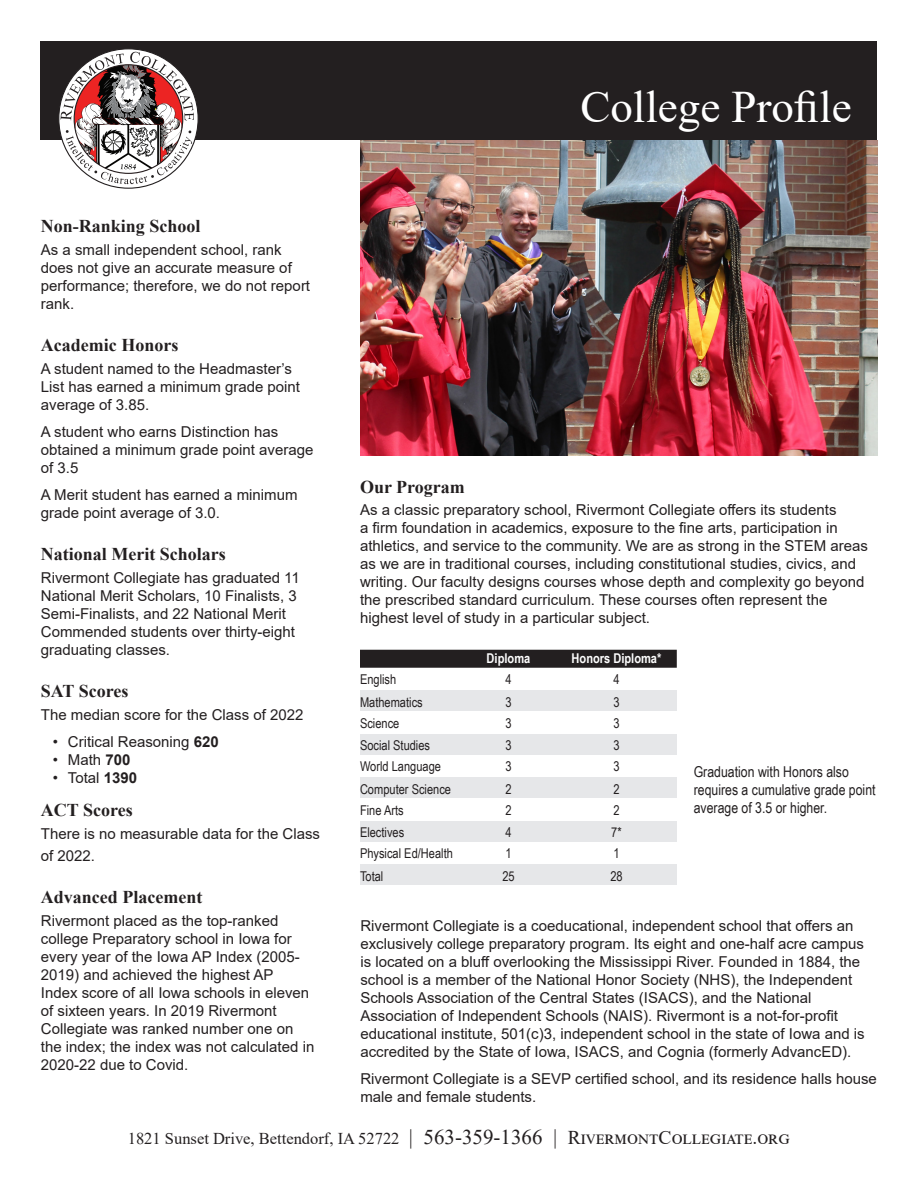
<style>
.page{position:relative;width:918px;height:1188px;background:#fff}
.page>*{position:absolute;margin:0;border:0;box-sizing:border-box;transform-origin:0 0}
.t1{font:45px "Times New Roman";color:#fff}
.Level_1_hd{font:700 18px "Times New Roman";color:#231f20}
.t2{font:16.5px "Times New Roman";color:#231f20}
.Body_Text{font:15px/18px "Arial";color:#231f20}
.Body_Text-2{font:15px/18px "Arial Narrow";color:#231f20}
.Table_2{font:13.5px "Arial Narrow";color:#231f20}
.Table_1{font:13.5px "Arial Narrow";color:#231f20}
.Table_Head{font:700 13.5px "Arial Narrow";color:#fff}
.s1{font-weight:700}
.s2{font-size:21px}
.s3{font-size:19.5px}
</style>
<div class="page">
<img style="left:360px;top:141px;width:517px;height:314px">
<div style="left:360px;top:650px;width:317px;height:18px;background:#231f20"></div>
<div style="left:360px;top:690px;width:317px;height:21px;background:#e6e7e9"></div>
<div style="left:360px;top:734px;width:317px;height:21px;background:#e6e7e9"></div>
<div style="left:360px;top:777px;width:317px;height:21px;background:#e6e7e9"></div>
<div style="left:360px;top:821px;width:317px;height:21px;background:#e6e7e9"></div>
<div style="left:360px;top:864px;width:317px;height:21px;background:#e6e7e9"></div>
<div style="left:41px;top:41px;width:836px;height:99px;background:#231f20"></div>
<svg style="left:59px;top:49px;width:139px;height:140px"></svg>
<p class="Level_1_hd" style="left:41px;top:213px;width:161px">Non-Ranking School</p>
<p class="Body_Text" style="left:41px;top:240px;width:271px">As a small independent school, rank does not give an accurate measure of performance; therefore, we do not report rank.</p>
<p class="Level_1_hd" style="left:41px;top:332px;width:139px">Academic Honors</p>
<p class="Body_Text" style="left:41px;top:359px;width:261px">A student named to the Headmaster’s<br>List has earned a minimum grade point average of 3.85.</p>
<p class="Body_Text" style="left:41px;top:422px;width:274px">A student who earns Distinction has obtained a minimum grade point average of 3.5</p>
<p class="Body_Text" style="left:41px;top:485px;width:258px">A Merit student has earned a minimum grade point average of 3.0.</p>
<p class="Level_1_hd" style="left:41px;top:541px;width:186px">National Merit Scholars</p>
<p class="Body_Text" style="left:41px;top:568px;width:261px">Rivermont Collegiate has graduated 11<br>National Merit Scholars, 10 Finalists, 3<br>Semi-Finalists, and 22 National Merit Commended students over thirty-eight graduating classes.</p>
<p class="Level_1_hd" style="left:41px;top:678px;width:89px">SAT Scores</p>
<p class="Body_Text" style="left:41px;top:706px;width:264px">The median score for the Class of 2022</p>
<p class="Body_Text" style="left:53px;top:733px;width:167px">• Critical Reasoning <span class="s1">620</span></p>
<p class="Body_Text" style="left:53px;top:751px;width:79px">• Math <span class="s1">700</span></p>
<p class="Body_Text" style="left:53px;top:769px;width:86px">• Total <span class="s1">1390</span></p>
<p class="Level_1_hd" style="left:41px;top:797px;width:93px">ACT Scores</p>
<p class="Body_Text" style="left:41px;top:823px;width:281px;line-height:21.6px">There is no measurable data for the Class of 2022.</p>
<p class="Level_1_hd" style="left:41px;top:884px;width:163px">Advanced Placement</p>
<p class="Body_Text" style="left:41px;top:911px;width:275px">Rivermont placed as the top-ranked college Preparatory school in Iowa for every year of the Iowa AP Index (2005- 2019) and achieved the highest AP<br>Index score of all Iowa schools in eleven of sixteen years. In 2019 Rivermont Collegiate was ranked number one on the index; the index was not calculated in 2020-22 due to Covid.</p>
<p class="t1" style="left:580px;top:75px;width:273px">College Profile</p>
<p class="Level_1_hd" style="left:360px;top:474px;width:106px">Our Program</p>
<p class="Body_Text" style="left:360px;top:501px;width:509px">As a classic preparatory school, Rivermont Collegiate offers its students<br>a firm foundation in academics, exposure to the fine arts, participation in athletics, and service to the community. We are as strong in the STEM areas as we are in traditional courses, including constitutional studies, civics, and writing. Our faculty designs courses whose depth and complexity go beyond the prescribed standard curriculum. These courses often represent the highest level of study in a particular subject.</p>
<p class="Table_Head" style="left:487px;top:648px;width:45px">Diploma</p>
<p class="Table_Head" style="left:572px;top:648px;width:91px">Honors Diploma*</p>
<p class="Table_1" style="left:360px;top:670px;width:38px">English</p>
<p class="Table_1" style="left:505px;top:670px;width:8px">4</p>
<p class="Table_1" style="left:613px;top:670px;width:8px">4</p>
<p class="Table_2" style="left:360px;top:692px;width:64px">Mathematics</p>
<p class="Table_2" style="left:505px;top:692px;width:8px">3</p>
<p class="Table_2" style="left:613px;top:692px;width:8px">3</p>
<p class="Table_1" style="left:360px;top:713px;width:41px">Science</p>
<p class="Table_1" style="left:505px;top:713px;width:8px">3</p>
<p class="Table_1" style="left:613px;top:713px;width:8px">3</p>
<p class="Table_2" style="left:360px;top:736px;width:72px">Social Studies</p>
<p class="Table_2" style="left:505px;top:736px;width:8px">3</p>
<p class="Table_2" style="left:613px;top:736px;width:8px">3</p>
<p class="Table_1" style="left:360px;top:757px;width:83px">World Language</p>
<p class="Table_1" style="left:505px;top:757px;width:8px">3</p>
<p class="Table_1" style="left:613px;top:757px;width:8px">3</p>
<p class="Table_2" style="left:360px;top:779px;width:93px">Computer Science</p>
<p class="Table_2" style="left:505px;top:779px;width:8px">2</p>
<p class="Table_2" style="left:613px;top:779px;width:8px">2</p>
<p class="Table_1" style="left:360px;top:800px;width:45px">Fine Arts</p>
<p class="Table_1" style="left:505px;top:800px;width:8px">2</p>
<p class="Table_1" style="left:613px;top:800px;width:8px">2</p>
<p class="Table_2" style="left:360px;top:823px;width:46px">Electives</p>
<p class="Table_2" style="left:505px;top:823px;width:8px">4</p>
<p class="Table_2" style="left:611px;top:823px;width:12px">7*</p>
<p class="Table_1" style="left:360px;top:844px;width:94px">Physical Ed/Health</p>
<p class="Table_1" style="left:505px;top:844px;width:8px">1</p>
<p class="Table_1" style="left:613px;top:844px;width:8px">1</p>
<p class="Table_2" style="left:360px;top:866px;width:25px">Total</p>
<p class="Table_2" style="left:502px;top:866px;width:14px">25</p>
<p class="Table_2" style="left:610px;top:866px;width:14px">28</p>
<p class="Body_Text-2" style="left:694px;top:762px;width:183px">Graduation with Honors also requires a cumulative grade point average of 3.5 or higher.</p>
<p class="Body_Text" style="left:360px;top:917px;width:506px">Rivermont Collegiate is a coeducational, independent school that offers an exclusively college preparatory program. Its eight and one-half acre campus is located on a bluff overlooking the Mississippi River. Founded in 1884, the school is a member of the National Honor Society (NHS), the Independent Schools Association of the Central States (ISACS), and the National Association of Independent Schools (NAIS). Rivermont is a not-for-profit educational institute, 501(c)3, independent school in the state of Iowa and is accredited by the State of Iowa, ISACS, and Cognia (formerly AdvancED).</p>
<p class="Body_Text" style="left:360px;top:1070px;width:518px">Rivermont Collegiate is a SEVP certified school, and its residence halls house male and female students.</p>
<p class="t2" style="left:128px;top:1127px;width:663px">1821 Sunset Drive, Bettendorf, IA 52722 <span class="s2">| 563-359-1366 |</span> <span class="s3">RivermontCollegiate.org</span></p>
</div>
